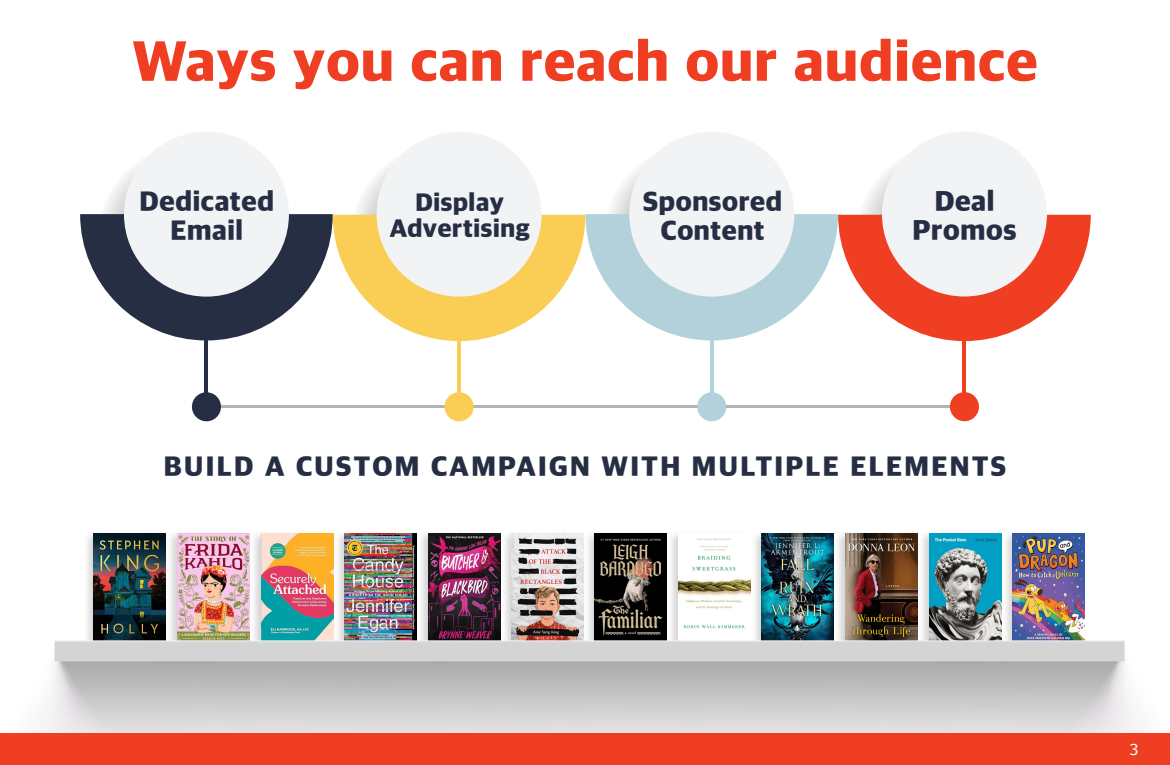
<style>
.page{position:relative;width:1170px;height:765px;background:#fff}
.page>*{position:absolute;margin:0;border:0;box-sizing:border-box;transform-origin:0 0}
.t1{font:800 58.75px "Apple SD Gothic Neo";color:#ef3e22}
.t2{font:800 29.38px "Apple SD Gothic Neo";color:#262e44}
.t3{font:800 28.75px "Apple SD Gothic Neo";letter-spacing:.06em;color:#262e44}
.t4{font:800 28.75px "Apple SD Gothic Neo";color:#262e44}
.t5{font:800 28.12px "Apple SD Gothic Neo";color:#262e44}
.t6{font:800 26px "Apple SD Gothic Neo";color:#262e44}
.t7{font:15px "Verdana";color:#fff}
</style>
<div class="page">
<div style="left:834px;top:530px;width:86px;height:122px;background:#231f20;opacity:.2"></div>
<img style="left:846px;top:533px;width:72px;height:107px">
<div style="left:83px;top:530px;width:85px;height:122px;background:#231f20;opacity:.2"></div>
<img style="left:94px;top:533px;width:72px;height:107px">
<div style="left:583px;top:530px;width:86px;height:122px;background:#231f20;opacity:.2"></div>
<img style="left:595px;top:533px;width:72px;height:107px">
<div style="left:166px;top:530px;width:86px;height:122px;background:#231f20;opacity:.2"></div>
<img style="left:177px;top:533px;width:73px;height:107px">
<div style="left:667px;top:530px;width:85px;height:122px;background:#231f20;opacity:.2"></div>
<img style="left:678px;top:533px;width:72px;height:107px">
<div style="left:250px;top:530px;width:85px;height:122px;background:#231f20;opacity:.2"></div>
<img style="left:261px;top:533px;width:72px;height:107px">
<div style="left:751px;top:530px;width:85px;height:122px;background:#231f20;opacity:.2"></div>
<img style="left:762px;top:533px;width:72px;height:107px">
<div style="left:333px;top:530px;width:86px;height:122px;background:#231f20;opacity:.2"></div>
<img style="left:345px;top:533px;width:72px;height:107px">
<div style="left:417px;top:530px;width:85px;height:122px;background:#231f20;opacity:.2"></div>
<img style="left:428px;top:533px;width:72px;height:107px">
<div style="left:918px;top:530px;width:85px;height:122px;background:#231f20;opacity:.2"></div>
<img style="left:929px;top:533px;width:72px;height:107px">
<div style="left:501px;top:530px;width:85px;height:122px;background:#231f20;opacity:.2"></div>
<img style="left:512px;top:533px;width:72px;height:107px">
<div style="left:1001px;top:530px;width:86px;height:122px;background:#231f20;opacity:.2"></div>
<img style="left:1013px;top:533px;width:72px;height:107px">
<img style="left:55px;top:640px;width:1070px;height:21px">
<div style="left:0;top:733px;width:1170px;height:32px;background:#ef3e22"></div>
<hr style="left:457px;top:214px;width:4px;height:193px;background:#facd54">
<hr style="left:710px;top:214px;width:4px;height:193px;background:#b2d1da">
<hr style="left:204px;top:214px;width:4px;height:193px;background:#262e44">
<div style="left:124px;top:132px;width:165px;height:165px;background:#f2f3f4;border-radius:50%"></div>
<div style="left:629px;top:132px;width:165px;height:165px;background:#f2f3f4;border-radius:50%"></div>
<div style="left:377px;top:132px;width:165px;height:165px;background:#f2f3f4;border-radius:50%"></div>
<hr style="left:206px;top:405px;width:758px;height:3px;background:#b3b3b5">
<div style="left:192px;top:392px;width:29px;height:29px;background:#262e44;border-radius:50%"></div>
<div style="left:445px;top:392px;width:29px;height:29px;background:#facd54;border-radius:50%"></div>
<div style="left:697px;top:392px;width:29px;height:29px;background:#b2d1da;border-radius:50%"></div>
<hr style="left:962px;top:214px;width:4px;height:193px;background:#ef3e22">
<svg style="left:80px;top:214px;width:1011px;height:127px"></svg>
<div style="left:882px;top:132px;width:165px;height:165px;background:#f2f3f4;border-radius:50%"></div>
<div style="left:950px;top:392px;width:29px;height:29px;background:#ef3e22;border-radius:50%"></div>
<p class="t1" style="left:132px;top:18px;width:908px">Ways you can reach our audience</p>
<p class="t4" style="left:139px;top:180px;width:136px">Dedicated</p>
<p class="t3" style="left:170px;top:209px;width:75px">Email</p>
<p class="t6" style="left:415px;top:182px;width:91px">Display</p>
<p class="t6" style="left:390px;top:209px;width:142px">Advertising</p>
<p class="t5" style="left:643px;top:181px;width:141px">Sponsored</p>
<p class="t5" style="left:661px;top:209px;width:106px">Content</p>
<p class="t2" style="left:934px;top:179px;width:62px">Deal</p>
<p class="t2" style="left:912px;top:209px;width:106px">Promos</p>
<p class="t3" style="left:164px;top:445px;width:844px">BUILD A CUSTOM CAMPAIGN WITH MULTIPLE ELEMENTS</p>
<p class="t7" style="left:1129px;top:740px;width:11px">3</p>
</div>
